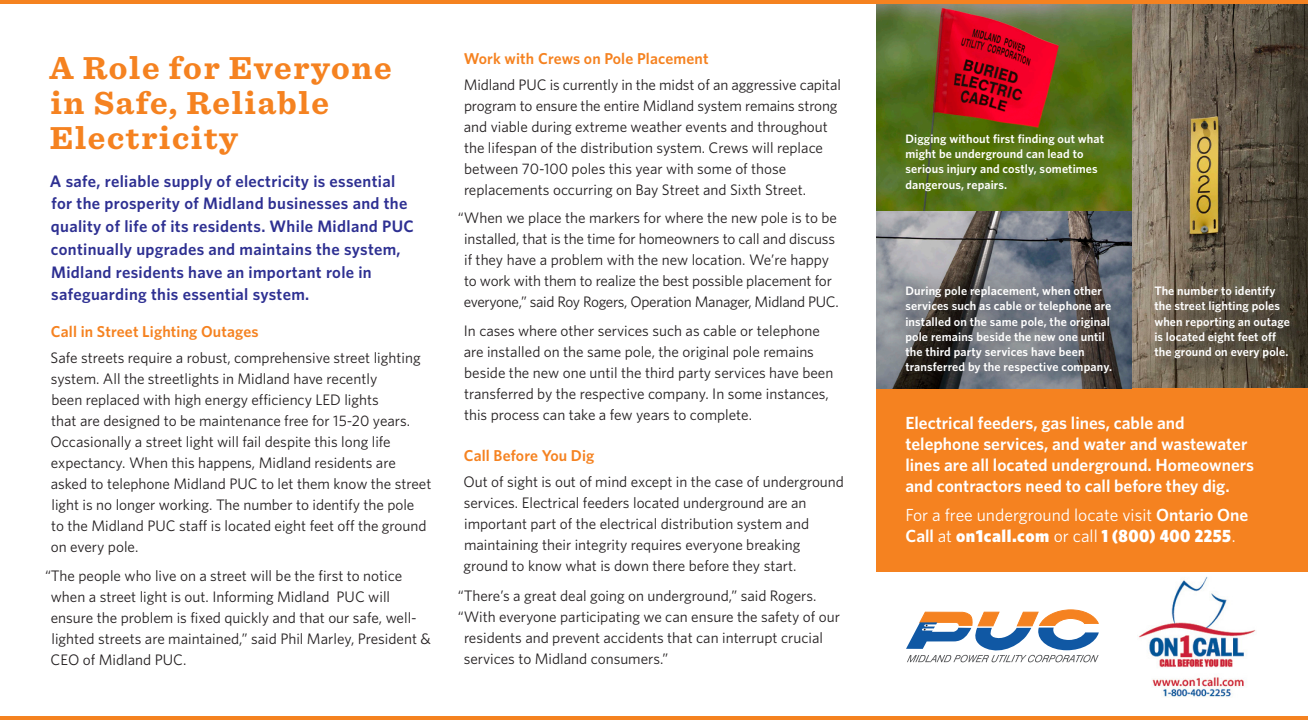
<style>
.page{position:relative;width:1308px;height:720px;background:#fff}
.page>*{position:absolute;margin:0;border:0;box-sizing:border-box;transform-origin:0 0}
.t1{font:700 33.25px/35px "Sentinel";letter-spacing:.05em;color:#f58220}
.body{font:600 17.5px/21px "Whitney";color:#fff}
.body-2{font:17.5px/21px "Whitney";color:#fff}
.t2{font:600 16.62px/22.8px "Whitney";letter-spacing:.02em;color:#2e3092}
.head{font:600 15.75px "Whitney";letter-spacing:.01em;color:#f58220}
.body-3{font:15.22px/21px "Whitney";color:#231f20}
.t3{font:600 12.25px/15.2px "Whitney";letter-spacing:.01em;color:#fff}
.s1{font-weight:600}
.s2{font-weight:900}
.s3{font-family:"Whitney Condensed";font-weight:900}
</style>
<div class="page">
<img style="left:1131px;top:4px;width:176px;height:385px">
<img style="left:876px;top:4px;width:255px;height:385px">
<div style="left:1153px;top:286px;width:153px;height:90px;background:#231f20;opacity:.75"></div>
<hr style="left:0;top:0;width:1307px;height:4px;background:#f58220">
<hr style="left:0;top:716px;width:1307px;height:4px;background:#f58220">
<img style="left:1139px;top:577px;width:117px;height:120px">
<svg style="left:906px;top:610px;width:192px;height:52px"></svg>
<div style="left:876px;top:389px;width:431px;height:183px;background:#f58220"></div>
<div style="left:888px;top:270px;width:238px;height:120px;background:#231f20;opacity:.75"></div>
<p class="t1" style="left:49px;top:49px;width:344px">A Role for Everyone in Safe, Reliable<br>Electricity</p>
<p class="t2" style="left:50px;top:169px;width:365px">A safe, reliable supply of electricity is essential for the prosperity of Midland businesses and the quality of life of its residents. While Midland PUC continually upgrades and maintains the system, Midland residents have an important role in safeguarding this essential system.</p>
<p class="head" style="left:51px;top:321px;width:209px">Call in Street Lighting Outages</p>
<p class="body-3" style="left:51px;top:346px;width:382px">Safe streets require a robust, comprehensive street lighting system. All the streetlights in Midland have recently<br>been replaced with high energy efficiency LED lights<br>that are designed to be maintenance free for 15-20 years.<br>Occasionally a street light will fail despite this long life expectancy. When this happens, Midland residents are asked to telephone Midland PUC to let them know the street light is no longer working. The number to identify the pole<br>to the Midland PUC staff is located eight feet off the ground on every pole.</p>
<p class="body-3" style="left:51px;top:565px;width:382px;text-indent:-6px">“The people who live on a street will be the first to notice when a street light is out. Informing Midland PUC will ensure the problem is fixed quickly and that our safe, well&shy;lighted streets are maintained,” said Phil Marley, President &amp; CEO of Midland PUC.</p>
<p class="head" style="left:463px;top:49px;width:246px">Work with Crews on Pole Placement</p>
<p class="body-3" style="left:463px;top:73px;width:379px">Midland PUC is currently in the midst of an aggressive capital program to ensure the entire Midland system remains strong and viable during extreme weather events and throughout the lifespan of the distribution system. Crews will replace between 70-100 poles this year with some of those replacements occurring on Bay Street and Sixth Street.</p>
<p class="body-3" style="left:458px;top:207px;width:382px;text-align:center">“When we place the markers for where the new pole is to be installed, that is the time for homeowners to call and discuss if they have a problem with the new location. We’re happy to work with them to realize the best possible placement for everyone,” said Roy Rogers, Operation Manager, Midland PUC.</p>
<p class="body-3" style="left:463px;top:320px;width:371px">In cases where other services such as cable or telephone are installed on the same pole, the original pole remains beside the new one until the third party services have been transferred by the respective company. In some instances, this process can take a few years to complete.</p>
<p class="head" style="left:463px;top:446px;width:132px">Call Before You Dig</p>
<p class="body-3" style="left:463px;top:471px;width:382px">Out of sight is out of mind except in the case of underground services. Electrical feeders located underground are an important part of the electrical distribution system and maintaining their integrity requires everyone breaking ground to know what is down there before they start.</p>
<p class="body-3" style="left:458px;top:585px;width:360px">“There’s a great deal going on underground,” said Rogers.</p>
<p class="body-3" style="left:458px;top:606px;width:383px">“With everyone participating we can ensure the safety of our</p>
<p class="body-3" style="left:464px;top:627px;width:360px">residents and prevent accidents that can interrupt crucial</p>
<p class="body-3" style="left:464px;top:648px;width:206px">services to Midland consumers.”</p>
<p class="t3" style="left:905px;top:131px;width:200px">Digging without first finding out what might be underground can lead to serious injury and costly, sometimes dangerous, repairs.</p>
<p class="t3" style="left:905px;top:283px;width:208px">During pole replacement, when other services such as cable or telephone are installed on the same pole, the original pole remains beside the new one until the third party services have been transferred by the respective company.</p>
<p class="t3" style="left:1154px;top:283px;width:137px">The number to identify the street lighting poles when reporting an outage is located eight feet off the ground on every pole.</p>
<p class="body" style="left:905px;top:411px;width:350px">Electrical feeders, gas lines, cable and telephone services, and water and wastewater lines are all located underground. Homeowners and contractors need to call before they dig.</p>
<p class="body-2" style="left:905px;top:504px;width:344px">For a free underground locate visit <span class="s1">Ontario One<br>Call</span> at <span class="s2">on1call.com</span> or call <span class="s3">1 (800) 400 2255</span>.</p>
</div>
